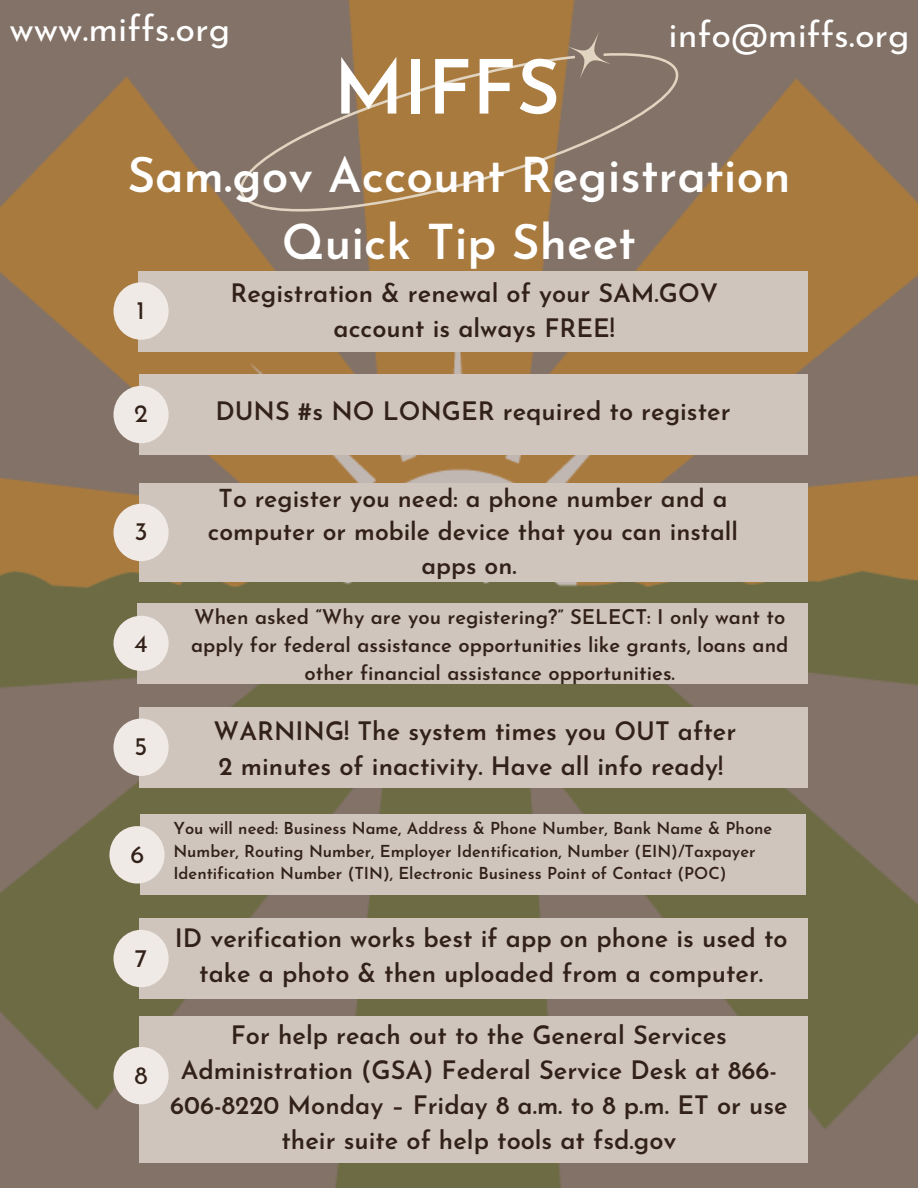
<style>
.page{position:relative;width:918px;height:1188px;background:#fff}
.page>*{position:absolute;margin:0;border:0;box-sizing:border-box;transform-origin:0 0}
.t1{font:600 75px "Josefin Sans";color:#fff}
.t2{font:600 48px "Josefin Sans";color:#fff}
.t3{font:36px "Josefin Sans";color:#fff}
.t4{font:600 25.35px/34.8px "Josefin Sans";color:#322118;text-align:center}
.t5{font:25.35px "Josefin Sans";color:#322118}
.t6{font:600 24.75px/33.8px "Josefin Sans";color:#322118;text-align:center}
.t7{font:600 20.25px/28.2px "Josefin Sans";color:#322118;text-align:center}
.t8{font:600 16.5px/22.5px "Josefin Sans";color:#322118}
</style>
<div class="page">
<img style="left:0;top:0;width:918px;height:1188px">
<div style="left:139px;top:483px;width:668px;height:99px;background:#cfc5bc"></div>
<div style="left:114px;top:504px;width:55px;height:57px;background:#f0eae6;border-radius:50%"></div>
<div style="left:138px;top:271px;width:670px;height:81px;background:#cfc5bc"></div>
<div style="left:114px;top:282px;width:55px;height:58px;background:#f0eae6;border-radius:50%"></div>
<div style="left:139px;top:374px;width:668px;height:81px;background:#cfc5bc"></div>
<div style="left:114px;top:386px;width:55px;height:57px;background:#f0eae6;border-radius:50%"></div>
<div style="left:138px;top:603px;width:670px;height:81px;background:#cfc5bc"></div>
<div style="left:114px;top:616px;width:55px;height:55px;background:#f0eae6;border-radius:50%"></div>
<div style="left:139px;top:707px;width:668px;height:81px;background:#cfc5bc"></div>
<div style="left:114px;top:719px;width:55px;height:57px;background:#f0eae6;border-radius:50%"></div>
<div style="left:140px;top:814px;width:666px;height:81px;background:#cfc5bc"></div>
<div style="left:109px;top:826px;width:56px;height:58px;background:#f0eae6;border-radius:50%"></div>
<div style="left:139px;top:918px;width:668px;height:81px;background:#cfc5bc"></div>
<div style="left:114px;top:930px;width:55px;height:57px;background:#f0eae6;border-radius:50%"></div>
<div style="left:139px;top:1017px;width:668px;height:146px;background:#cfc5bc"></div>
<div style="left:114px;top:1047px;width:55px;height:57px;background:#f0eae6;border-radius:50%"></div>
<svg style="left:237px;top:52px;width:445px;height:160px;background:#967857"></svg>
<svg style="left:567px;top:32px;width:44px;height:47px;background:#918072"></svg>
<p class="t3" style="left:10px;top:14px;width:222px">www.miffs.org</p>
<p class="t3" style="left:669px;top:20px;width:243px">info@miffs.org</p>
<p class="t1" style="left:334px;top:57px;width:228px">MIFFS</p>
<p class="t2" style="left:127px;top:156px;width:665px">Sam.gov Account Registration</p>
<p class="t2" style="left:282px;top:223px;width:356px">Quick Tip Sheet</p>
<p class="t5" style="left:137px;top:300px;width:10px">1</p>
<p class="t4" style="left:230px;top:278px;width:489px">Registration &amp; renewal of your SAM.GOV account is always FREE!</p>
<p class="t5" style="left:134px;top:403px;width:15px">2</p>
<p class="t4" style="left:215px;top:397px;width:517px">DUNS #s NO LONGER required to register</p>
<p class="t5" style="left:134px;top:521px;width:15px">3</p>
<p class="t5" style="left:134px;top:633px;width:15px">4</p>
<p class="t5" style="left:134px;top:736px;width:15px">5</p>
<p class="t5" style="left:130px;top:844px;width:15px">6</p>
<p class="t5" style="left:135px;top:948px;width:14px">7</p>
<p class="t5" style="left:134px;top:1065px;width:15px">8</p>
<p class="t6" style="left:208px;top:484px;width:532px">To register you need: a phone number and a computer or mobile device that you can install apps on.</p>
<p class="t7" style="left:191px;top:604px;width:599px">When asked “Why are you registering?” SELECT: I only want to apply for federal assistance opportunities like grants, loans and other financial assistance opportunities.</p>
<p class="t4" style="left:214px;top:716px;width:524px;text-align:left">WARNING! The system times you OUT after<br>2 minutes of inactivity. Have all info ready!</p>
<p class="t8" style="left:173px;top:819px;width:600px">You will need: Business Name, Address &amp; Phone Number, Bank Name &amp; Phone<br>Number, Routing Number, Employer Identification, Number (EIN)/Taxpayer<br>Identification Number (TIN), Electronic Business Point of Contact (POC)</p>
<p class="t4" style="left:175px;top:924px;width:614px">ID verification works best if app on phone is used to take a photo &amp; then uploaded from a computer.</p>
<p class="t4" style="left:170px;top:1021px;width:619px">For help reach out to the General Services Administration (GSA) Federal Service Desk at 866- 606-8220 Monday – Friday 8 a.m. to 8 p.m. ET or use their suite of help tools at fsd.gov</p>
</div>
